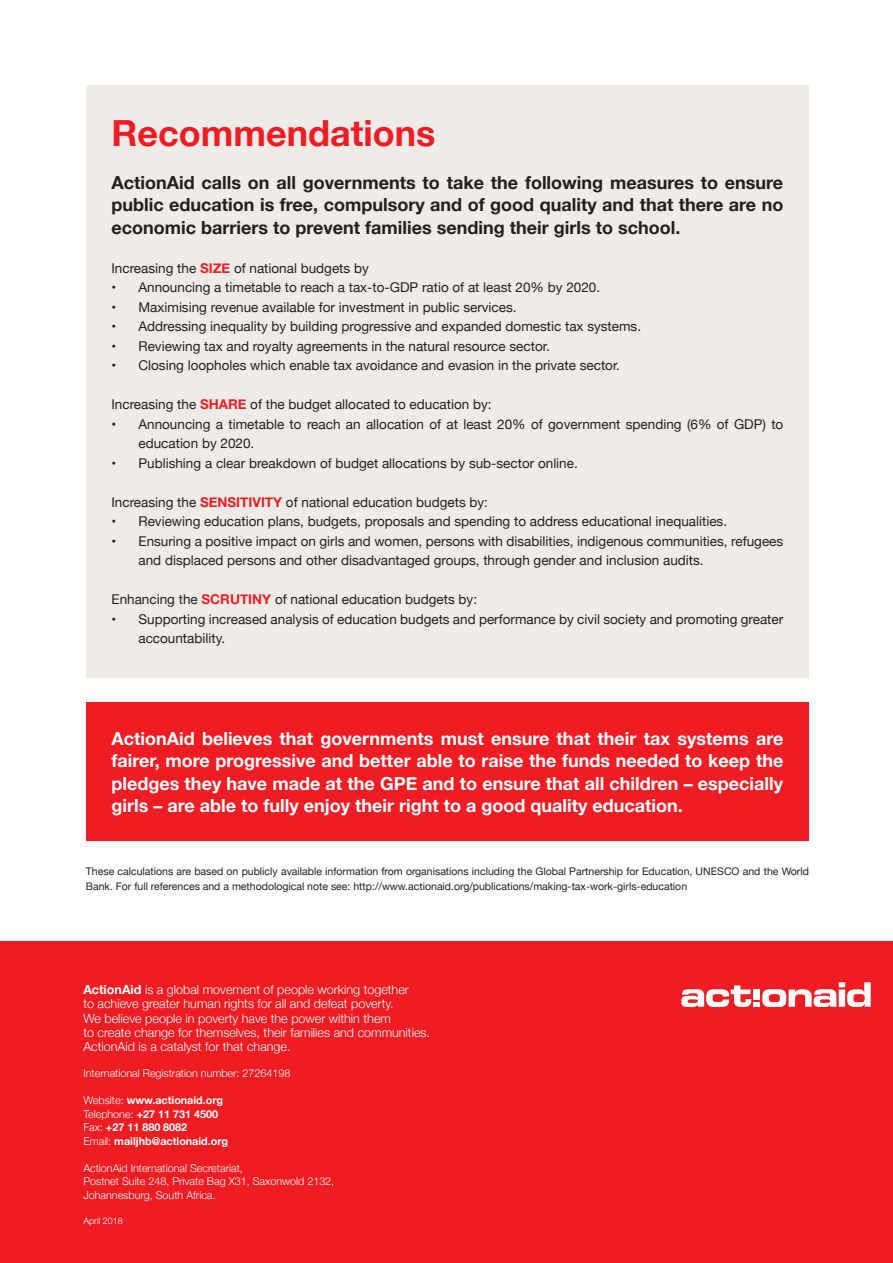
<style>
.page{position:relative;width:893px;height:1263px;background:#fff}
.page>*{position:absolute;margin:0;border:0;box-sizing:border-box;transform-origin:0 0}
.body_copy{font:700 36px "Helvetica Neue";color:#ee1d23}
.body_copy-2{font:700 18px/22.5px "Helvetica Neue";color:#fff;text-align:justify}
.body_copy-3{font:700 18px/22.5px "Helvetica Neue";color:#231f20;text-align:justify}
.body_copy-4{font:13.5px/19.5px "Helvetica Neue";color:#231f20}
.body_copy-5{font:300 12.6px "Helvetica Neue";color:#fff}
.body_copy-6{font:300 10.8px "Helvetica Neue";color:#fff}
.body_copy-7{font:700 10.8px "Helvetica Neue";color:#fff}
.body_copy-8{font:10.5px/15px "Helvetica Neue";color:#231f20}
.body_copy-9{font:300 9px "Helvetica Neue";color:#fff}
.s1{font-weight:700;color:#ee1d23}
.s2{font-weight:700}
.s3{font-weight:300}
</style>
<div class="page">
<div style="left:86px;top:85px;width:723px;height:592px;background:#eeebe8"></div>
<div style="left:86px;top:702px;width:723px;height:138px;background:#ee1d23"></div>
<div style="left:0;top:942px;width:893px;height:321px;background:#ee1d23"></div>
<svg style="left:681px;top:982px;width:190px;height:25px"></svg>
<p class="body_copy" style="left:111px;top:105px;width:325px">Recommendations</p>
<p class="body_copy-3" style="left:111px;top:172px;width:673px">ActionAid calls on all governments to take the following measures to ensure public education is free, compulsory and of good quality and that there are no economic barriers to prevent families sending their girls to school.</p>
<p class="body_copy-4" style="left:111px;top:259px;width:259px">Increasing the <span class="s1">SIZE</span> of national budgets by</p>
<p class="body_copy-4" style="left:111px;top:279px;width:490px">• Announcing a timetable to reach a tax-to-GDP ratio of at least 20% by 2020.</p>
<p class="body_copy-4" style="left:111px;top:298px;width:407px">• Maximising revenue available for investment in public services.</p>
<p class="body_copy-4" style="left:111px;top:318px;width:531px">• Addressing inequality by building progressive and expanded domestic tax systems.</p>
<p class="body_copy-4" style="left:111px;top:337px;width:440px">• Reviewing tax and royalty agreements in the natural resource sector.</p>
<p class="body_copy-4" style="left:111px;top:357px;width:510px">• Closing loopholes which enable tax avoidance and evasion in the private sector.</p>
<p class="body_copy-4" style="left:111px;top:396px;width:382px">Increasing the <span class="s1">SHARE</span> of the budget allocated to education by:</p>
<p class="body_copy-4" style="left:138px;top:415px;width:646px;text-indent:-27px">• Announcing a timetable to reach an allocation of at least 20% of government spending (6% of GDP) to education by 2020.</p>
<p class="body_copy-4" style="left:111px;top:454px;width:468px">• Publishing a clear breakdown of budget allocations by sub-sector online.</p>
<p class="body_copy-4" style="left:111px;top:493px;width:378px">Increasing the <span class="s1">SENSITIVITY</span> of national education budgets by:</p>
<p class="body_copy-4" style="left:111px;top:513px;width:617px">• Reviewing education plans, budgets, proposals and spending to address educational inequalities.</p>
<p class="body_copy-4" style="left:138px;top:532px;width:646px;text-indent:-27px">• Ensuring a positive impact on girls and women, persons with disabilities, indigenous communities, refugees and displaced persons and other disadvantaged groups, through gender and inclusion audits.</p>
<p class="body_copy-4" style="left:111px;top:591px;width:367px">Enhancing the <span class="s1">SCRUTINY</span> of national education budgets by:</p>
<p class="body_copy-4" style="left:138px;top:610px;width:646px;text-indent:-27px">• Supporting increased analysis of education budgets and performance by civil society and promoting greater accountability.</p>
<p class="body_copy-2" style="left:111px;top:727px;width:673px">ActionAid believes that governments must ensure that their tax systems are fairer, more progressive and better able to raise the funds needed to keep the pledges they have made at the GPE and to ensure that all children – especially girls – are able to fully enjoy their right to a good quality education.</p>
<p class="body_copy-8" style="left:86px;top:864px;width:724px">These calculations are based on publicly available information from organisations including the Global Partnership for Education, UNESCO and the World<br>Bank. For full references and a methodological note see: http://www.actionaid.org/publications/making-tax-work-girls-education</p>
<p class="body_copy-5" style="left:83px;top:979px;width:327px"><span class="s2">ActionAid</span> is a global movement of people working together</p>
<p class="body_copy-5" style="left:83px;top:993px;width:312px">to achieve greater human rights for all and defeat poverty.</p>
<p class="body_copy-5" style="left:83px;top:1008px;width:309px">We believe people in poverty have the power within them</p>
<p class="body_copy-5" style="left:83px;top:1022px;width:348px">to create change for themselves, their families and communities.</p>
<p class="body_copy-5" style="left:83px;top:1037px;width:209px">ActionAid is a catalyst for that change.</p>
<p class="body_copy-6" style="left:83px;top:1065px;width:209px">International Registration number: 27264198</p>
<p class="body_copy-7" style="left:83px;top:1092px;width:141px"><span class="s3">Website:</span> www.actionaid.org</p>
<p class="body_copy-7" style="left:83px;top:1105px;width:136px"><span class="s3">Telephone:</span> +27 11 731 4500</p>
<p class="body_copy-7" style="left:83px;top:1119px;width:105px"><span class="s3">Fax:</span> +27 11 880 8082</p>
<p class="body_copy-7" style="left:83px;top:1132px;width:146px"><span class="s3">Email:</span> mailjhb@actionaid.org</p>
<p class="body_copy-6" style="left:83px;top:1159px;width:161px">ActionAid International Secretariat,</p>
<p class="body_copy-6" style="left:83px;top:1172px;width:252px">Postnet Suite 248, Private Bag X31, Saxonwold 2132,</p>
<p class="body_copy-6" style="left:83px;top:1186px;width:134px">Johannesburg, South Africa.</p>
<p class="body_copy-9" style="left:83px;top:1213px;width:41px">April 2018</p>
</div>
